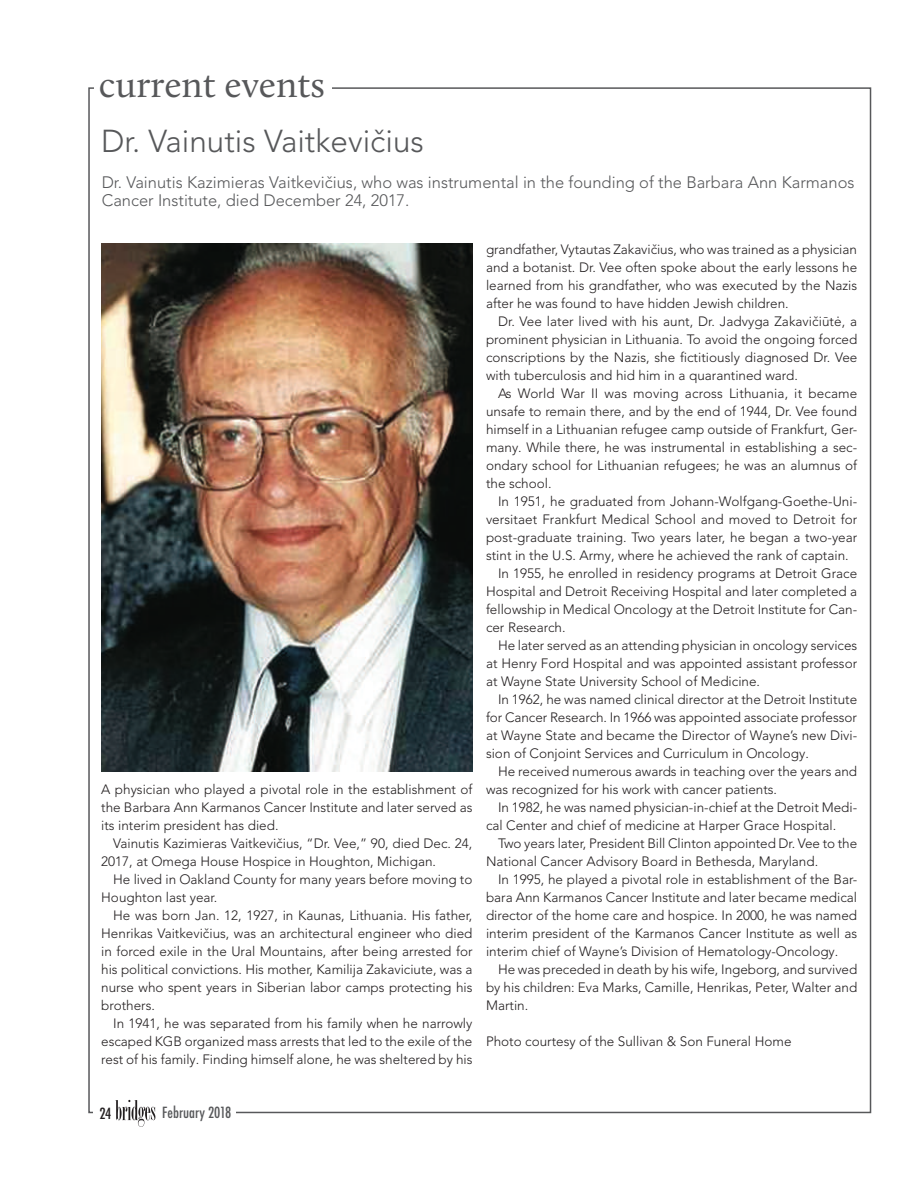
<style>
.page{position:relative;width:918px;height:1188px;background:#fff}
.page>*{position:absolute;margin:0;border:0;box-sizing:border-box;transform-origin:0 0}
.t1{font:37.5px "Calluna";color:#57585a}
.t2{font:300 31.5px "Avenir LT Pro";color:#57585a}
.t3{font:300 16.5px/18px "Avenir LT Pro";color:#57585a}
.t4{font:500 condensed 15px "Futura";color:#57585a}
.t5{font:500 condensed 15px "Futura";color:#231f20}
.t6{font:300 13.5px/18px "Avenir LT Pro";color:#231f20;text-align:justify}
</style>
<div class="page">
<svg style="left:115px;top:1100px;width:40px;height:27px"></svg>
<img style="left:101px;top:243px;width:371px;height:528px">
<h1 class="t1" style="left:99px;top:62px;width:227px">current events</h1>
<h2 class="t2" style="left:101px;top:123px;width:324px">Dr. Vainutis Vaitkevičius</h2>
<p class="t3" style="left:102px;top:174px;width:754px">Dr. Vainutis Kazimieras Vaitkevičius, who was instrumental in the founding of the Barbara Ann Karmanos<br>Cancer Institute, died December 24, 2017.</p>
<p class="t6" style="left:101px;top:781px;width:373px">A physician who played a pivotal role in the establishment of the Barbara Ann Karmanos Cancer Institute and later served as its interim president has died.</p>
<p class="t6" style="left:101px;top:835px;width:373px;text-indent:12px">Vainutis Kazimieras Vaitkevičius, “Dr. Vee,” 90, died Dec. 24,<br>2017, at Omega House Hospice in Houghton, Michigan.</p>
<p class="t6" style="left:101px;top:871px;width:373px;text-indent:12px">He lived in Oakland County for many years before moving to<br>Houghton last year.</p>
<p class="t6" style="left:101px;top:907px;width:373px;text-indent:12px">He was born Jan. 12, 1927, in Kaunas, Lithuania. His father, Henrikas Vaitkevičius, was an architectural engineer who died in forced exile in the Ural Mountains, after being arrested for his political convictions. His mother, Kamilija Zakaviciute, was a nurse who spent years in Siberian labor camps protecting his brothers.</p>
<p class="t6" style="left:101px;top:1015px;width:373px;text-indent:12px">In 1941, he was separated from his family when he narrowly escaped KGB organized mass arrests that led to the exile of the rest of his family. Finding himself alone, he was sheltered by his</p>
<p class="t6" style="left:486px;top:241px;width:373px">grandfather, Vytautas Zakavičius, who was trained as a physician and a botanist. Dr. Vee often spoke about the early lessons he learned from his grandfather, who was executed by the Nazis after he was found to have hidden Jewish children.</p>
<p class="t6" style="left:486px;top:313px;width:373px;text-indent:12px">Dr. Vee later lived with his aunt, Dr. Jadvyga Zakavičiūtė, a prominent physician in Lithuania. To avoid the ongoing forced conscriptions by the Nazis, she fictitiously diagnosed Dr. Vee with tuberculosis and hid him in a quarantined ward.</p>
<p class="t6" style="left:486px;top:385px;width:373px;text-indent:12px">As World War II was moving across Lithuania, it became unsafe to remain there, and by the end of 1944, Dr. Vee found himself in a Lithuanian refugee camp outside of Frankfurt, Ger&shy;many. While there, he was instrumental in establishing a sec&shy;ondary school for Lithuanian refugees; he was an alumnus of the school.</p>
<p class="t6" style="left:498px;top:493px;width:361px">In 1951, he graduated from Johann-Wolfgang-Goethe-Uni-</p>
<p class="t6" style="left:486px;top:511px;width:373px">versitaet Frankfurt Medical School and moved to Detroit for</p>
<p class="t6" style="left:486px;top:529px;width:373px">post-graduate training. Two years later, he began a two-year</p>
<p class="t6" style="left:486px;top:547px;width:364px">stint in the U.S. Army, where he achieved the rank of captain.</p>
<p class="t6" style="left:498px;top:565px;width:361px">In 1955, he enrolled in residency programs at Detroit Grace</p>
<p class="t6" style="left:486px;top:583px;width:373px">Hospital and Detroit Receiving Hospital and later completed a</p>
<p class="t6" style="left:486px;top:601px;width:373px">fellowship in Medical Oncology at the Detroit Institute for Can-</p>
<p class="t6" style="left:486px;top:619px;width:81px">cer Research.</p>
<p class="t6" style="left:498px;top:637px;width:361px">He later served as an attending physician in oncology services</p>
<p class="t6" style="left:486px;top:655px;width:373px">at Henry Ford Hospital and was appointed assistant professor</p>
<p class="t6" style="left:486px;top:673px;width:276px">at Wayne State University School of Medicine.</p>
<p class="t6" style="left:498px;top:691px;width:361px">In 1962, he was named clinical director at the Detroit Institute</p>
<p class="t6" style="left:486px;top:709px;width:372px">for Cancer Research. In 1966 was appointed associate professor</p>
<p class="t6" style="left:486px;top:727px;width:373px">at Wayne State and became the Director of Wayne’s new Divi-</p>
<p class="t6" style="left:486px;top:745px;width:324px">sion of Conjoint Services and Curriculum in Oncology.</p>
<p class="t6" style="left:498px;top:763px;width:361px">He received numerous awards in teaching over the years and</p>
<p class="t6" style="left:486px;top:781px;width:293px">was recognized for his work with cancer patients.</p>
<p class="t6" style="left:498px;top:799px;width:361px">In 1982, he was named physician-in-chief at the Detroit Medi-</p>
<p class="t6" style="left:486px;top:817px;width:352px">cal Center and chief of medicine at Harper Grace Hospital.</p>
<p class="t6" style="left:498px;top:835px;width:361px">Two years later, President Bill Clinton appointed Dr. Vee to the</p>
<p class="t6" style="left:486px;top:853px;width:334px">National Cancer Advisory Board in Bethesda, Maryland.</p>
<p class="t6" style="left:498px;top:871px;width:361px">In 1995, he played a pivotal role in establishment of the Bar-</p>
<p class="t6" style="left:486px;top:889px;width:373px">bara Ann Karmanos Cancer Institute and later became medical</p>
<p class="t6" style="left:486px;top:907px;width:373px">director of the home care and hospice. In 2000, he was named</p>
<p class="t6" style="left:486px;top:925px;width:373px">interim president of the Karmanos Cancer Institute as well as</p>
<p class="t6" style="left:486px;top:943px;width:354px">interim chief of Wayne’s Division of Hematology-Oncology.</p>
<p class="t6" style="left:498px;top:961px;width:361px">He was preceded in death by his wife, Ingeborg, and survived</p>
<p class="t6" style="left:486px;top:979px;width:373px">by his children: Eva Marks, Camille, Henrikas, Peter, Walter and</p>
<p class="t6" style="left:486px;top:997px;width:44px">Martin.</p>
<p class="t6" style="left:486px;top:1033px;width:307px">Photo courtesy of the Sullivan &amp; Son Funeral Home</p>
<p class="t5" style="left:100px;top:1105px;width:13px">24</p>
<p class="t4" style="left:162px;top:1104px;width:71px">February 2018</p>
</div>
